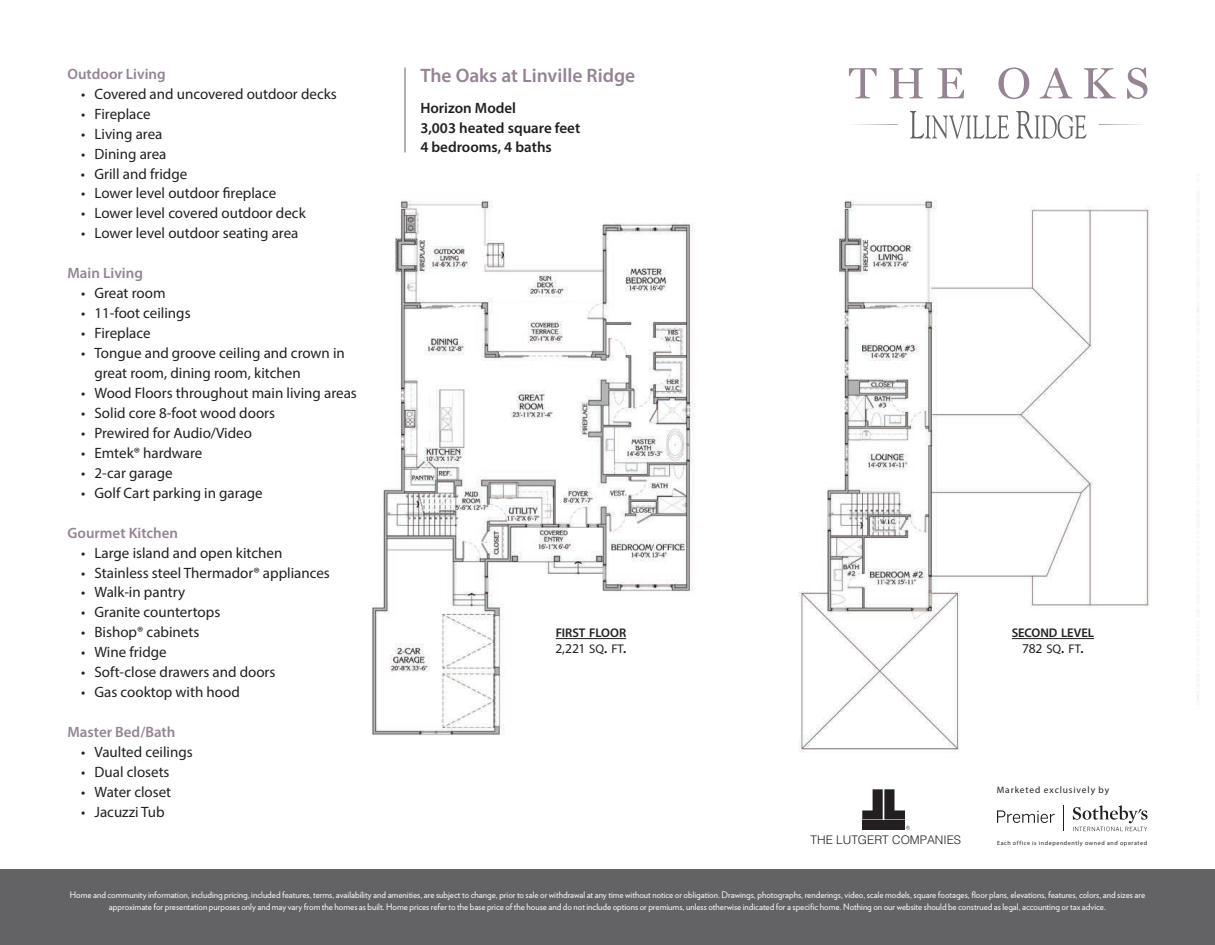
<style>
.page{position:relative;width:1215px;height:945px;background:#fff}
.page>*{position:absolute;margin:0;border:0;box-sizing:border-box;transform-origin:0 0}
.t1{font:600 19.5px "Myriad Pro";color:#948494}
.t2{font:15px/20px "Myriad Pro";color:#231f20}
.t3{font:600 15px "Myriad Pro";color:#948494}
.t4{font:600 15px/20px "Myriad Pro";color:#231f20}
.t5{font:13.5px "Myriad Pro";color:#231f20}
.t6{font:600 12.6px/16.5px "Myriad Pro";letter-spacing:-.005em;color:#231f20;text-align:center}
.t7{font:300 11.85px "Helvetica";color:#231f20}
.t8{font:9.45px "Myriad Pro";letter-spacing:.095em;color:#231f20}
.t9{font:9px/12px "Verlag";color:#fff;text-align:center}
.t10{font:6px "Myriad Pro";letter-spacing:.1em;color:#231f20}
.s1{font-size:12.6px}
.s2{font-size:18px}
.s3{font-weight:400;font-size:13.5px}
.s4{font-weight:400}
.s5{font-weight:400;font-size:18px}
</style>
<div class="page">
<img style="left:372px;top:200px;width:828px;height:553px">
<div style="left:0;top:870px;width:1215px;height:75px;background:#636366"></div>
<hr style="left:405px;top:68px;width:1px;height:84px;background:#636366">
<svg style="left:997px;top:810px;width:58px;height:13px"></svg>
<svg style="left:1073px;top:805px;width:75px;height:26px"></svg>
<svg style="left:862px;top:789px;width:43px;height:30px"></svg>
<hr style="left:862px;top:821px;width:43px;height:3px;background:#231f20">
<hr style="left:862px;top:824px;width:43px;height:2px;background:#231f20">
<hr style="left:862px;top:827px;width:43px;height:1px;background:#231f20">
<hr style="left:862px;top:829px;width:43px;height:1px;background:#231f20">
<svg style="left:906px;top:826px;width:4px;height:3px"></svg>
<hr style="left:556px;top:638px;width:70px;height:1px;background:#231f20">
<hr style="left:1012px;top:638px;width:82px;height:1px;background:#231f20">
<svg style="left:855px;top:124px;width:43px;height:1px"></svg>
<svg style="left:1099px;top:124px;width:42px;height:1px"></svg>
<svg style="left:910px;top:111px;width:99px;height:28px"></svg>
<svg style="left:1016px;top:110px;width:70px;height:29px"></svg>
<svg style="left:849px;top:68px;width:28px;height:30px"></svg>
<svg style="left:890px;top:68px;width:33px;height:30px"></svg>
<svg style="left:937px;top:68px;width:27px;height:30px"></svg>
<svg style="left:998px;top:68px;width:31px;height:31px"></svg>
<svg style="left:1040px;top:68px;width:32px;height:30px"></svg>
<svg style="left:1084px;top:68px;width:32px;height:30px"></svg>
<svg style="left:1127px;top:68px;width:20px;height:31px"></svg>
<p class="t3" style="left:68px;top:64px;width:100px">Outdoor Living</p>
<p class="t2" style="left:81px;top:83px;width:257px">• Covered and uncovered outdoor decks</p>
<p class="t2" style="left:81px;top:103px;width:71px">• Fireplace</p>
<p class="t2" style="left:81px;top:123px;width:83px">• Living area</p>
<p class="t2" style="left:81px;top:143px;width:87px">• Dining area</p>
<p class="t2" style="left:81px;top:163px;width:108px">• Grill and fridge</p>
<p class="t2" style="left:81px;top:183px;width:197px">• Lower level outdoor fireplace</p>
<p class="t2" style="left:81px;top:203px;width:226px">• Lower level covered outdoor deck</p>
<p class="t2" style="left:81px;top:223px;width:219px">• Lower level outdoor seating area</p>
<p class="t3" style="left:68px;top:264px;width:77px">Main Living</p>
<p class="t2" style="left:81px;top:283px;width:86px">• Great room</p>
<p class="t2" style="left:81px;top:303px;width:111px">• 11-foot ceilings</p>
<p class="t2" style="left:81px;top:323px;width:71px">• Fireplace</p>
<p class="t2" style="left:94px;top:343px;width:252px;text-indent:-14px">• Tongue and groove ceiling and crown in great room, dining room, kitchen</p>
<p class="t2" style="left:81px;top:383px;width:277px">• Wood Floors throughout main living areas</p>
<p class="t2" style="left:81px;top:403px;width:196px">• Solid core 8-foot wood doors</p>
<p class="t2" style="left:81px;top:423px;width:172px">• Prewired for Audio/Video</p>
<p class="t2" style="left:81px;top:443px;width:123px">• Emtek® hardware</p>
<p class="t2" style="left:81px;top:463px;width:93px">• 2-car garage</p>
<p class="t2" style="left:81px;top:482px;width:183px">• Golf Cart parking in garage</p>
<p class="t3" style="left:68px;top:523px;width:112px">Gourmet Kitchen</p>
<p class="t2" style="left:81px;top:542px;width:203px">• Large island and open kitchen</p>
<p class="t2" style="left:81px;top:562px;width:250px">• Stainless steel Thermador® appliances</p>
<p class="t2" style="left:81px;top:582px;width:106px">• Walk-in pantry</p>
<p class="t2" style="left:81px;top:602px;width:141px">• Granite countertops</p>
<p class="t2" style="left:81px;top:622px;width:120px">• Bishop® cabinets</p>
<p class="t2" style="left:81px;top:642px;width:87px">• Wine fridge</p>
<p class="t2" style="left:81px;top:662px;width:196px">• Soft-close drawers and doors</p>
<p class="t2" style="left:81px;top:682px;width:160px">• Gas cooktop with hood</p>
<p class="t3" style="left:68px;top:723px;width:109px">Master Bed/Bath</p>
<p class="t2" style="left:81px;top:742px;width:113px">• Vaulted ceilings</p>
<p class="t2" style="left:81px;top:762px;width:90px">• Dual closets</p>
<p class="t2" style="left:81px;top:782px;width:92px">• Water closet</p>
<p class="t2" style="left:81px;top:802px;width:85px">• Jacuzzi Tub</p>
<h1 class="t1" style="left:420px;top:63px;width:217px">The Oaks at Linville Ridge</h1>
<p class="t4" style="left:420px;top:97px;width:161px">Horizon Model<br>3,003 heated square feet<br>4 bedrooms, 4 baths</p>
<p class="t6" style="left:556px;top:624px;width:72px">FIRST FLOOR</p>
<p class="t5" style="left:555px;top:640px;width:73px">2,221 <span class="s1">sq</span><span class="s2">.</span> <span class="s1">ft</span><span class="s2">.</span></p>
<p class="t6" style="left:1012px;top:624px;width:84px">SECOND LEVEL<br><span class="s3">782</span> <span class="s4">sq</span><span class="s5">.</span> <span class="s4">ft</span><span class="s5">.</span></p>
<p class="t8" style="left:997px;top:784px;width:114px">Marketed exclusively by</p>
<p class="t7" style="left:811px;top:830px;width:152px">THE LUTGERT COMPANIES</p>
<p class="t10" style="left:997px;top:839px;width:152px">Each office is independently owned and operated</p>
<p class="t9" style="left:70px;top:889px;width:1077px">Home and community information, including pricing, included features, terms, availability and amenities, are subject to change, prior to sale or withdrawal at any time without notice or obligation. Drawings, photographs, renderings, video, scale models, square footages, floor plans, elevations, features, colors, and sizes are approximate for presentation purposes only and may vary from the homes as built. Home prices refer to the base price of the house and do not include options or premiums, unless otherwise indicated for a specific home. Nothing on our website should be construed as legal, accounting or tax advice.</p>
</div>
